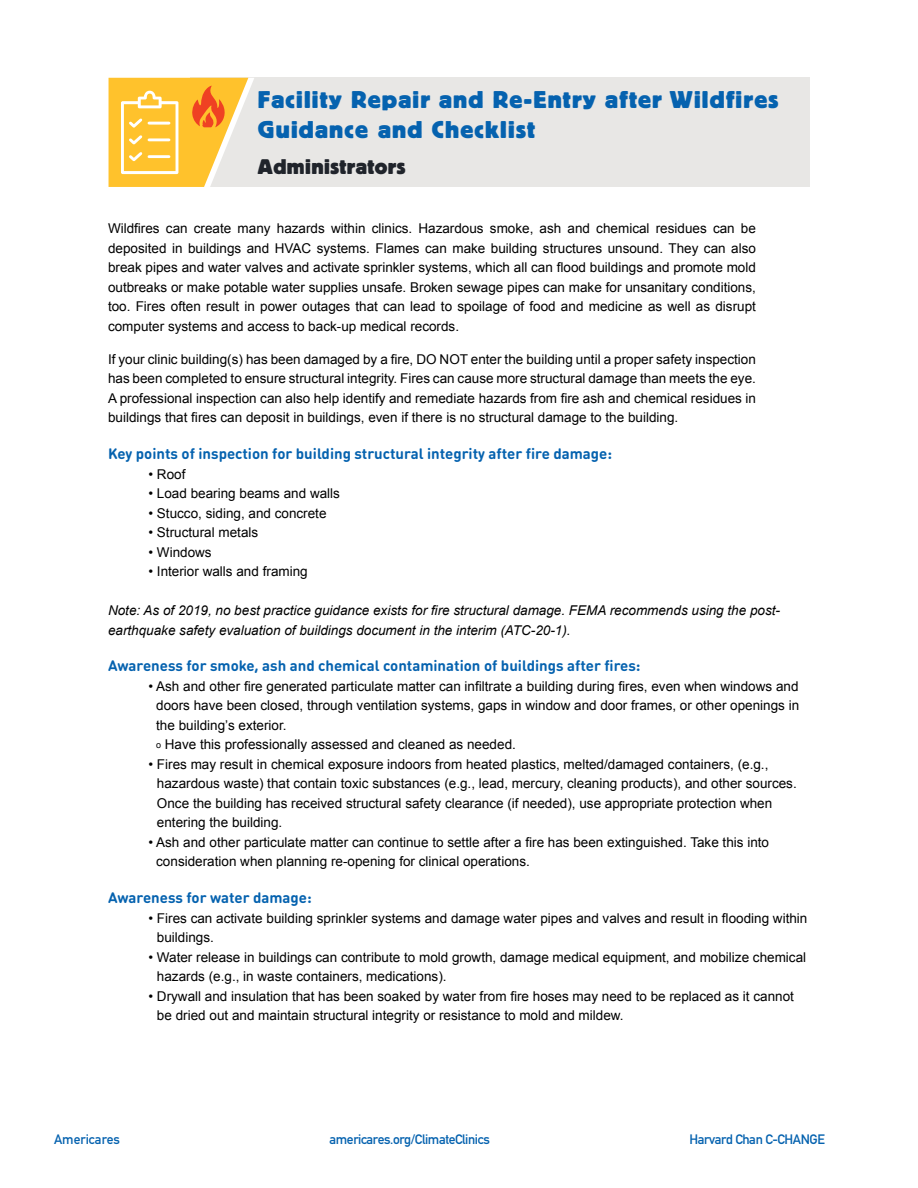
<style>
.page{position:relative;width:918px;height:1188px;background:#fff}
.page>*{position:absolute;margin:0;border:0;box-sizing:border-box;transform-origin:0 0}
.t1{font:700 24px/30px "Block Berthold BQ";letter-spacing:.05em;color:#0562af}
.t2{font:700 21px "Block Berthold BQ";letter-spacing:.02em;color:#20242b}
.t3{font:700 15px "DIN Round OT";color:#0562af}
.t4{font:13.5px/19.5px "Arial";color:#000}
.t5{font:italic 13.5px/19.5px "Arial";color:#000}
.t6{font:700 13.5px "DIN Alternate";letter-spacing:-.03em;color:#0562af}
.t7{font:700 13.5px "DIN Alternate";color:#0562af}
.s1{font-size:9px}
</style>
<div class="page">
<div style="left:191px;top:78px;width:619px;height:109px;background:#e8e7e5"></div>
<svg style="left:109px;top:78px;width:145px;height:109px"></svg>
<h1 class="t1" style="left:258px;top:86px;width:522px">Facility Repair and Re-Entry after Wildfires<br>Guidance and Checklist</h1>
<h2 class="t2" style="left:258px;top:159px;width:149px">Administrators</h2>
<p class="t4" style="left:108px;top:219px;width:649px;text-align:justify">Wildfires can create many hazards within clinics. Hazardous smoke, ash and chemical residues can be deposited in buildings and HVAC systems. Flames can make building structures unsound. They can also break pipes and water valves and activate sprinkler systems, which all can flood buildings and promote mold outbreaks or make potable water supplies unsafe. Broken sewage pipes can make for unsanitary conditions, too. Fires often result in power outages that can lead to spoilage of food and medicine as well as disrupt computer systems and access to back-up medical records.</p>
<p class="t4" style="left:108px;top:349px;width:649px;text-align:justify">If your clinic building(s) has been damaged by a fire, DO NOT enter the building until a proper safety inspection has been completed to ensure structural integrity. Fires can cause more structural damage than meets the eye.<br>A professional inspection can also help identify and remediate hazards from fire ash and chemical residues in buildings that fires can deposit in buildings, even if there is no structural damage to the building.</p>
<p class="t3" style="left:108px;top:448px;width:506px">Key points of inspection for building structural integrity after fire damage:</p>
<p class="t4" style="left:148px;top:464px;width:38px">• Roof</p>
<p class="t4" style="left:148px;top:484px;width:193px">• Load bearing beams and walls</p>
<p class="t4" style="left:148px;top:503px;width:180px">• Stucco, siding, and concrete</p>
<p class="t4" style="left:148px;top:523px;width:111px">• Structural metals</p>
<p class="t4" style="left:148px;top:542px;width:65px">• Windows</p>
<p class="t4" style="left:148px;top:562px;width:161px">• Interior walls and framing</p>
<p class="t5" style="left:108px;top:601px;width:674px">Note: As of 2019, no best practice guidance exists for fire structural damage. FEMA recommends using the post&shy;earthquake safety evaluation of buildings document in the interim (ATC-20-1).</p>
<p class="t3" style="left:108px;top:660px;width:534px">Awareness for smoke, ash and chemical contamination of buildings after fires:</p>
<p class="t4" style="left:156px;top:677px;width:645px;text-indent:-8px">• Ash and other fire generated particulate matter can infiltrate a building during fires, even when windows and doors have been closed, through ventilation systems, gaps in window and door frames, or other openings in the building’s exterior.<br><span class="s1">o</span> Have this professionally assessed and cleaned as needed.</p>
<p class="t4" style="left:157px;top:754px;width:641px;text-indent:-8px">• Fires may result in chemical exposure indoors from heated plastics, melted/damaged containers, (e.g., hazardous waste) that contain toxic substances (e.g., lead, mercury, cleaning products), and other sources.<br>Once the building has received structural safety clearance (if needed), use appropriate protection when entering the building.</p>
<p class="t4" style="left:156px;top:832px;width:614px;text-indent:-8px">• Ash and other particulate matter can continue to settle after a fire has been extinguished. Take this into consideration when planning re-opening for clinical operations.</p>
<p class="t3" style="left:108px;top:892px;width:205px">Awareness for water damage:</p>
<p class="t4" style="left:157px;top:908px;width:652px;text-indent:-8px">• Fires can activate building sprinkler systems and damage water pipes and valves and result in flooding within buildings.</p>
<p class="t4" style="left:157px;top:947px;width:651px;text-indent:-8px">• Water release in buildings can contribute to mold growth, damage medical equipment, and mobilize chemical hazards (e.g., in waste containers, medications).</p>
<p class="t4" style="left:157px;top:986px;width:639px;text-indent:-8px">• Drywall and insulation that has been soaked by water from fire hoses may need to be replaced as it cannot be dried out and maintain structural integrity or resistance to mold and mildew.</p>
<p class="t7" style="left:54px;top:1135px;width:67px">Americares</p>
<p class="t6" style="left:330px;top:1135px;width:162px">americares.org/ClimateClinics</p>
<p class="t6" style="left:690px;top:1135px;width:137px">Harvard Chan C-CHANGE</p>
</div>
